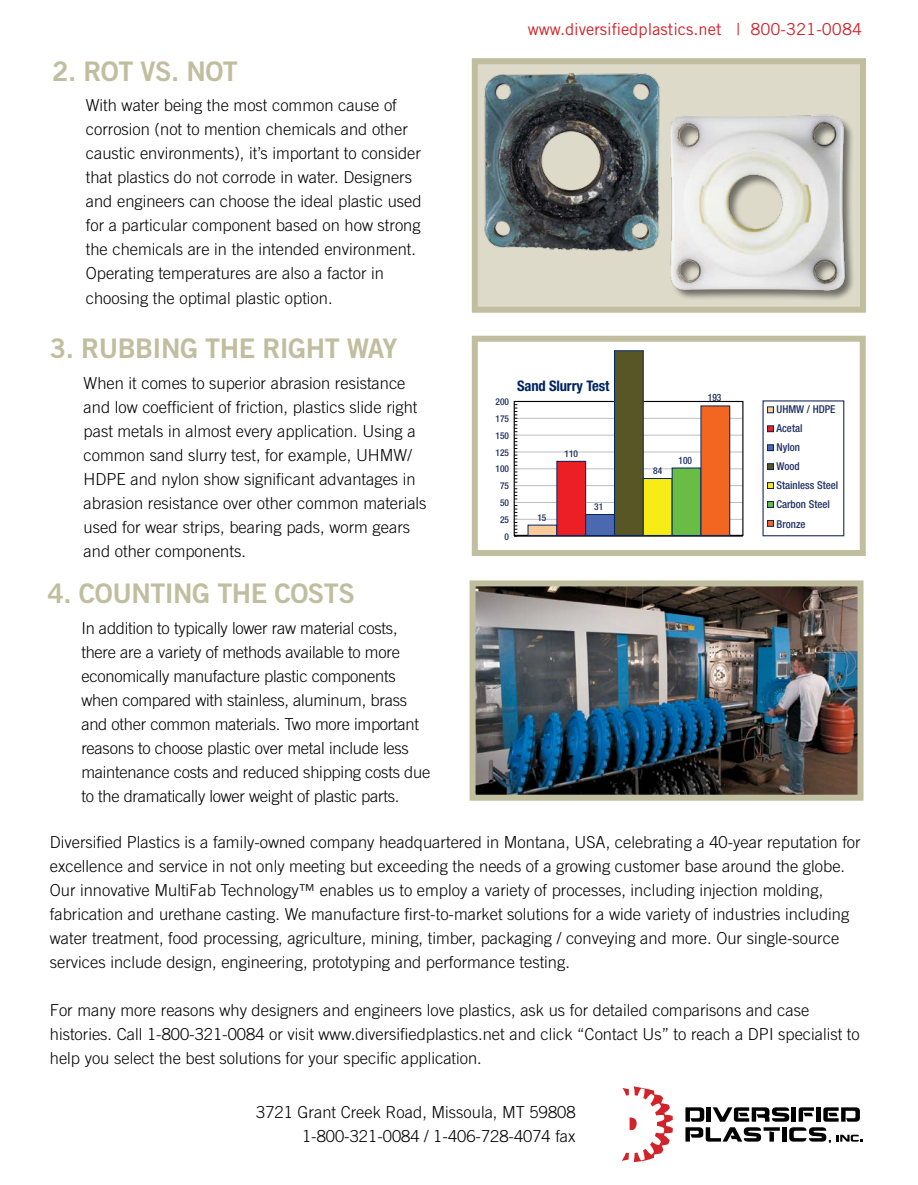
<style>
.page{position:relative;width:918px;height:1185px;background:#fff}
.page>*{position:absolute;margin:0;border:0;box-sizing:border-box;transform-origin:0 0}
.t1{font:27px "Trade Gothic LT Std Bd 2";letter-spacing:-.02em;color:#c0be9f}
.t2{font:300 16.5px/24px "Trade Gothic LT Std";color:#000}
.t3{font:16.5px "Trade Gothic LT Std";color:#d2232a}
.t4{font:700 condensed 14.55px "Helvetica Neue LT Std";letter-spacing:-.01em;color:#002561}
.t5{font:500 condensed 10.8px/19px "Helvetica Neue LT Std";color:#1f3061}
.t6{font:500 condensed 10.2px "Helvetica Neue LT Std";color:#1f3061;scale:.93 1}
.t7{font:500 condensed 9.45px/16.8px "Helvetica Neue LT Std";color:#1f3061;text-align:right}
</style>
<div class="page">
<svg style="left:685px;top:1107px;width:177px;height:36px"></svg>
<svg style="left:622px;top:1086px;width:51px;height:76px"></svg>
<div style="left:472px;top:58px;width:394px;height:255px;background:#dddaca;border:6px solid #c0be9f"></div>
<hr style="left:514px;top:418px;width:228px;height:1px;background:#bcbec0">
<svg style="left:515px;top:404px;width:2px;height:130px"></svg>
<hr style="left:514px;top:435px;width:228px;height:1px;background:#bcbec0">
<hr style="left:514px;top:452px;width:228px;height:1px;background:#bcbec0">
<hr style="left:514px;top:468px;width:228px;height:1px;background:#bcbec0">
<hr style="left:514px;top:485px;width:228px;height:1px;background:#bcbec0">
<hr style="left:514px;top:502px;width:228px;height:1px;background:#bcbec0">
<hr style="left:514px;top:519px;width:228px;height:1px;background:#bcbec0">
<hr style="left:514px;top:536px;width:228px;height:1px;background:#000">
<div style="left:513px;top:401px;width:230px;height:135px;border:1px solid #000"></div>
<div style="left:762px;top:400px;width:82px;height:136px;border:1px solid #1f3061"></div>
<div style="left:528px;top:525px;width:29px;height:10px;background:#fdcb98"></div>
<div style="left:528px;top:525px;width:29px;height:11px;border:1px solid #002561"></div>
<div style="left:557px;top:461px;width:28px;height:74px;background:#ed1e24"></div>
<div style="left:556px;top:461px;width:30px;height:75px;border:1px solid #002561"></div>
<div style="left:585px;top:514px;width:29px;height:21px;background:#4b68b1"></div>
<div style="left:585px;top:514px;width:29px;height:22px;border:1px solid #002561"></div>
<div style="left:614px;top:351px;width:29px;height:184px;background:#575624"></div>
<div style="left:614px;top:350px;width:29px;height:186px;border:1px solid #002561"></div>
<div style="left:643px;top:478px;width:29px;height:57px;background:#f7ec15"></div>
<div style="left:643px;top:478px;width:29px;height:58px;border:1px solid #002561"></div>
<div style="left:672px;top:468px;width:29px;height:67px;background:#69bd45"></div>
<div style="left:672px;top:468px;width:29px;height:68px;border:1px solid #002561"></div>
<div style="left:701px;top:406px;width:28px;height:129px;background:#f26622"></div>
<div style="left:700px;top:406px;width:30px;height:130px;border:1px solid #002561"></div>
<svg style="left:767px;top:407px;width:6px;height:6px"></svg>
<svg style="left:767px;top:426px;width:6px;height:6px"></svg>
<div style="left:767px;top:444px;width:6px;height:7px;border:1px solid #002561"></div>
<div style="left:767px;top:463px;width:6px;height:7px;border:1px solid #002561"></div>
<div style="left:767px;top:482px;width:6px;height:7px;border:1px solid #002561"></div>
<div style="left:767px;top:501px;width:6px;height:7px;border:1px solid #002561"></div>
<div style="left:767px;top:520px;width:6px;height:7px;border:1px solid #002561"></div>
<div style="left:472px;top:336px;width:393px;height:220px;border:6px solid #c0be9f"></div>
<img style="left:476px;top:587px;width:380px;height:207px">
<div style="left:469px;top:580px;width:394px;height:221px;border:6px solid #c0be9f"></div>
<img style="left:484px;top:73px;width:176px;height:179px">
<div style="left:669px;top:115px;width:186px;height:186px;background:#000;opacity:.5"></div>
<img style="left:669px;top:114px;width:177px;height:179px">
<h1 class="t1" style="left:52px;top:54px;width:187px">2. ROT VS. NOT</h1>
<p class="t2" style="left:86px;top:93px;width:337px">With water being the most common cause of corrosion (not to mention chemicals and other caustic environments), it’s important to consider that plastics do not corrode in water. Designers and engineers can choose the ideal plastic used for a particular component based on how strong the chemicals are in the intended environment.<br>Operating temperatures are also a factor in choosing the optimal plastic option.</p>
<h1 class="t1" style="left:50px;top:332px;width:349px">3. RUBBING THE RIGHT WAY</h1>
<p class="t2" style="left:84px;top:371px;width:344px">When it comes to superior abrasion resistance and low coefficient of friction, plastics slide right past metals in almost every application. Using a common sand slurry test, for example, UHMW/ HDPE and nylon show significant advantages in abrasion resistance over other common materials used for wear strips, bearing pads, worm gears and other components.</p>
<h1 class="t1" style="left:48px;top:576px;width:309px">4. COUNTING THE COSTS</h1>
<p class="t2" style="left:81px;top:616px;width:350px">In addition to typically lower raw material costs, there are a variety of methods available to more economically manufacture plastic components when compared with stainless, aluminum, brass and other common materials. Two more important reasons to choose plastic over metal include less maintenance costs and reduced shipping costs due to the dramatically lower weight of plastic parts.</p>
<p class="t3" style="left:528px;top:19px;width:336px">www.diversifiedplastics.net | 800-321-0084</p>
<p class="t4" style="left:517px;top:377px;width:94px">Sand Slurry Test</p>
<p class="t6" style="left:707px;top:391px;width:16px">193</p>
<p class="t7" style="left:495px;top:393px;width:15px">200<br>175<br>150<br>125<br>100<br>75<br>50<br>25<br>0</p>
<p class="t5" style="left:776px;top:399px;width:63px">UHMW / HDPE<br>Acetal<br>Nylon<br>Wood<br>Stainless Steel<br>Carbon Steel<br>Bronze</p>
<p class="t7" style="left:564px;top:445px;width:15px">110</p>
<p class="t6" style="left:678px;top:454px;width:16px">100</p>
<p class="t7" style="left:653px;top:462px;width:11px">84</p>
<p class="t7" style="left:594px;top:498px;width:11px">31</p>
<p class="t7" style="left:537px;top:509px;width:11px">15</p>
<p class="t2" style="left:50px;top:830px;width:812px">Diversified Plastics is a family-owned company headquartered in Montana, USA, celebrating a 40-year reputation for excellence and service in not only meeting but exceeding the needs of a growing customer base around the globe.<br>Our innovative MultiFab Technology™ enables us to employ a variety of processes, including injection molding, fabrication and urethane casting. We manufacture first-to-market solutions for a wide variety of industries including water treatment, food processing, agriculture, mining, timber, packaging / conveying and more. Our single-source services include design, engineering, prototyping and performance testing.</p>
<p class="t2" style="left:50px;top:998px;width:811px">For many more reasons why designers and engineers love plastics, ask us for detailed comparisons and case histories. Call 1-800-321-0084 or visit www.diversifiedplastics.net and click “Contact Us” to reach a DPI specialist to help you select the best solutions for your specific application.</p>
<p class="t2" style="left:256px;top:1099px;width:321px;text-align:right">3721 Grant Creek Road, Missoula, MT 59808<br>1-800-321-0084 / 1-406-728-4074 fax</p>
</div>
